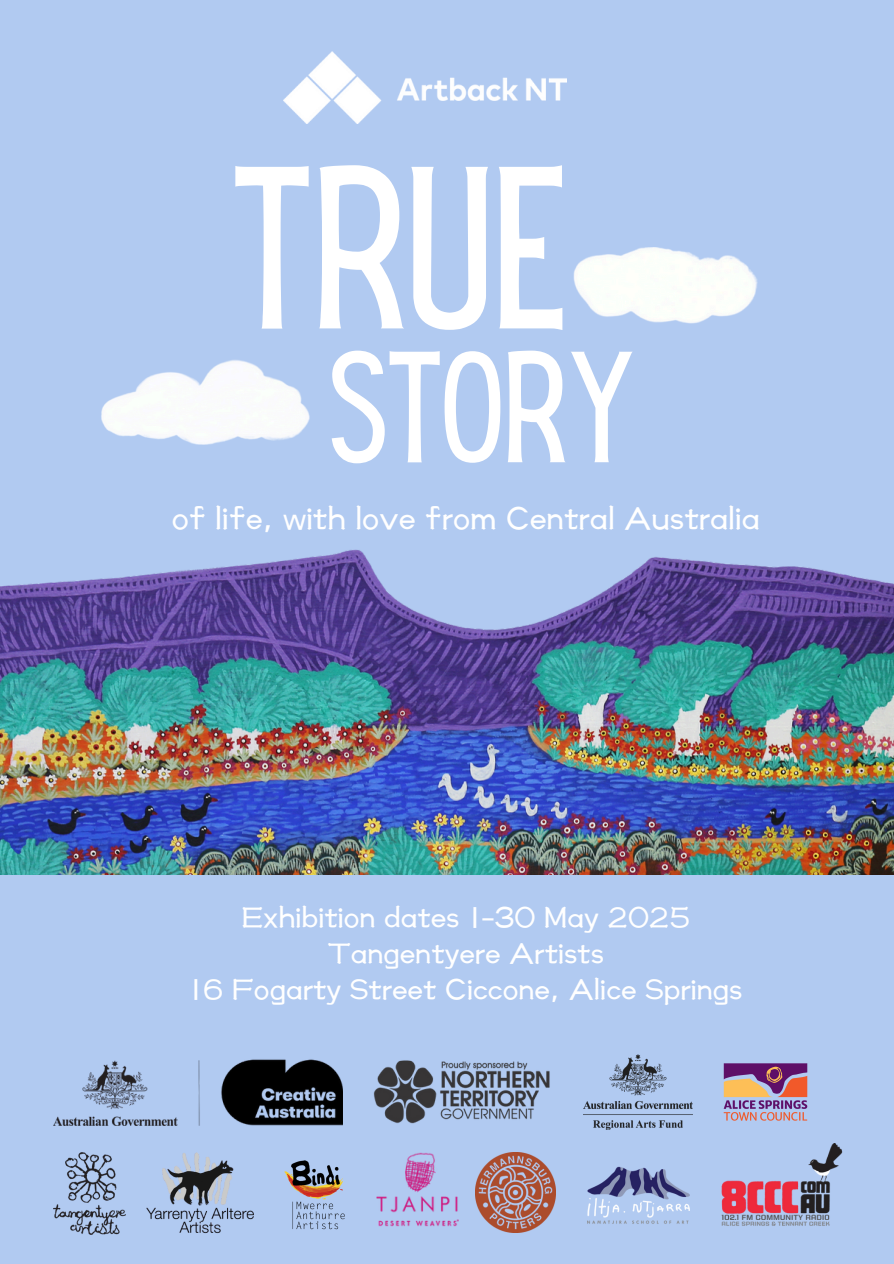
<style>
.page{position:relative;width:894px;height:1264px;background:#fff}
.page>*{position:absolute;margin:0;border:0;box-sizing:border-box;transform-origin:0 0}
.t1{font:201.9px "Hey Gotcha";color:#fff}
.t2{font:138px "Hey Gotcha";color:#fff}
.t3{font:900 37.2px "Canva Li Zheng";color:#fff}
.t4{font:900 34.2px "Canva Li Zheng";color:#fff}
</style>
<div class="page">
<div style="left:0;top:0;width:893px;height:1263px;background:#b1caf1"></div>
<img style="left:0;top:549px;width:893px;height:325px">
<img style="left:101px;top:360px;width:209px;height:85px">
<img style="left:573px;top:247px;width:185px;height:77px">
<img style="left:283px;top:52px;width:283px;height:72px">
<img style="left:54px;top:1059px;width:289px;height:66px">
<img style="left:373px;top:1060px;width:177px;height:64px">
<img style="left:583px;top:1054px;width:109px;height:75px">
<img style="left:54px;top:1152px;width:72px;height:82px">
<img style="left:721px;top:1143px;width:120px;height:83px">
<img style="left:284px;top:1160px;width:61px;height:70px">
<img style="left:376px;top:1152px;width:82px;height:74px">
<img style="left:587px;top:1166px;width:103px;height:58px">
<img style="left:146px;top:1152px;width:108px;height:82px">
<img style="left:476px;top:1152px;width:79px;height:79px">
<img style="left:723px;top:1063px;width:85px;height:58px">
<h1 class="t1" style="left:232px;top:167px;width:335px">TRUE</h1>
<p class="t2" style="left:329px;top:352px;width:307px">STORY</p>
<p class="t3" style="left:172px;top:501px;width:589px">of life, with love from Central Australia</p>
<h2 class="t4" style="left:242px;top:901px;width:449px">Exhibition dates 1-30 May 2025</h2>
<p class="t4" style="left:328px;top:937px;width:277px">Tangentyere Artists</p>
<p class="t4" style="left:189px;top:973px;width:554px">16 Fogarty Street Ciccone, Alice Springs</p>
</div>
